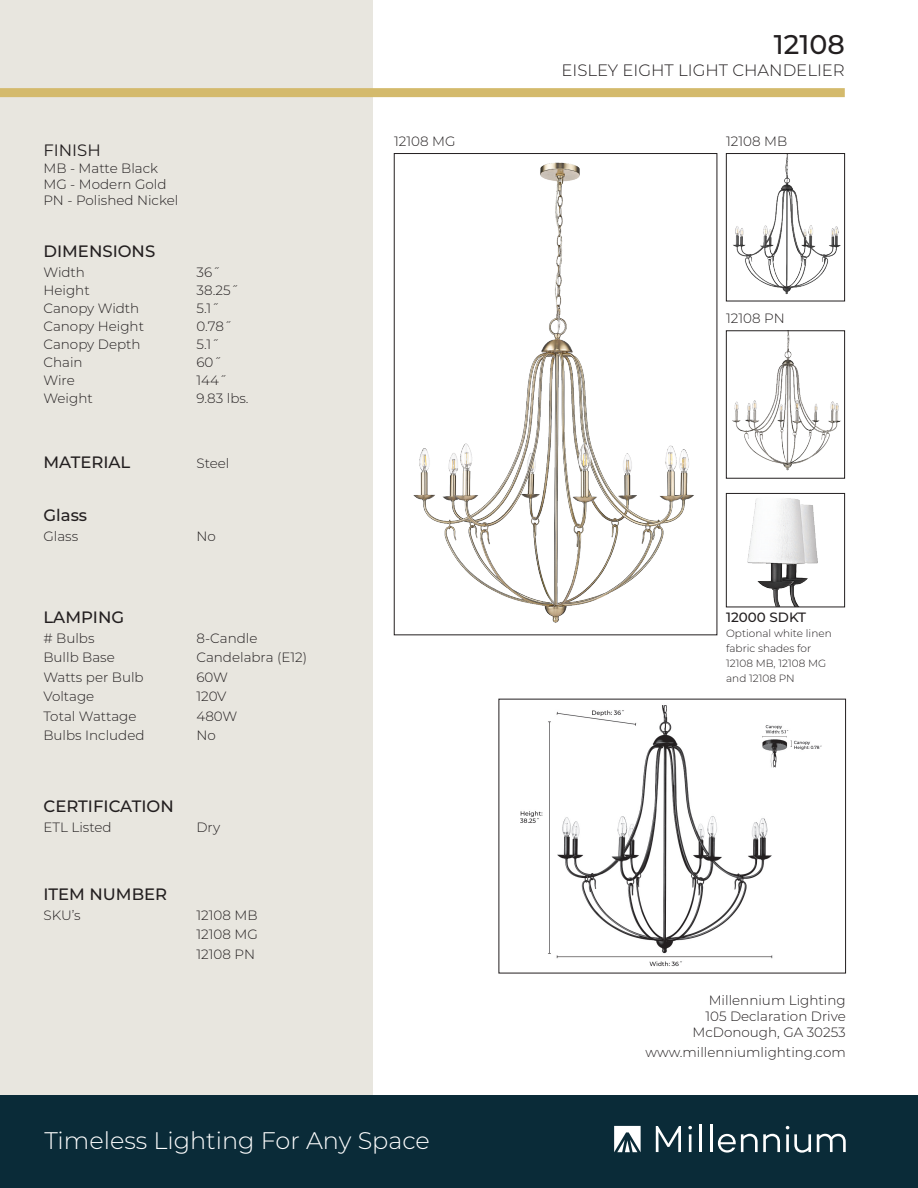
<style>
.page{position:relative;width:918px;height:1188px;background:#fff}
.page>*{position:absolute;margin:0;border:0;box-sizing:border-box;transform-origin:0 0}
.t1{font:500 27px "Montserrat";color:#231f20}
.t2{font:300 24px "Montserrat";color:#fff}
.t3{font:500 16.5px "Montserrat";color:#231f20}
.t4{font:300 16.5px "Montserrat";color:#231f20}
.t5{font:16.5px "Montserrat";color:#231f20}
.t6{font:300 13.5px "Montserrat";color:#231f20}
.t7{font:500 13.5px "Montserrat";color:#231f20}
.t8{font:300 10.5px/15px "Montserrat";color:#231f20}
</style>
<div class="page">
<div style="left:0;top:0;width:373px;height:1188px;background:#e8e6df"></div>
<div style="left:0;top:1095px;width:918px;height:93px;background:#0a2b38"></div>
<div style="left:0;top:88px;width:845px;height:9px;background:#d4ba6c"></div>
<svg style="left:656px;top:1126px;width:25px;height:26px"></svg>
<svg style="left:688px;top:1126px;width:4px;height:26px"></svg>
<hr style="left:699px;top:1125px;width:3px;height:27px;background:#fff">
<hr style="left:710px;top:1125px;width:2px;height:27px;background:#fff">
<svg style="left:718px;top:1134px;width:62px;height:19px"></svg>
<svg style="left:786px;top:1126px;width:25px;height:27px"></svg>
<svg style="left:817px;top:1134px;width:29px;height:18px"></svg>
<svg style="left:614px;top:1126px;width:27px;height:26px"></svg>
<img style="left:413px;top:162px;width:281px;height:461px">
<div style="left:394px;top:153px;width:323px;height:482px;border:1px solid #231f20"></div>
<img style="left:733px;top:155px;width:108px;height:140px">
<div style="left:726px;top:153px;width:119px;height:148px;border:1px solid #231f20"></div>
<img style="left:732px;top:333px;width:109px;height:138px">
<div style="left:726px;top:331px;width:119px;height:147px;border:1px solid #231f20"></div>
<img style="left:747px;top:498px;width:71px;height:107px">
<div style="left:726px;top:493px;width:119px;height:114px;border:1px solid #231f20"></div>
<img style="left:520px;top:705px;width:302px;height:261px">
<p class="t5" style="left:43px;top:139px;width:59px">FINISH</p>
<p class="t6" style="left:43px;top:159px;width:116px">MB - Matte Black</p>
<p class="t6" style="left:43px;top:175px;width:125px">MG - Modern Gold</p>
<p class="t6" style="left:43px;top:191px;width:136px">PN - Polished Nickel</p>
<p class="t3" style="left:43px;top:240px;width:113px">DIMENSIONS</p>
<p class="t6" style="left:43px;top:263px;width:43px">Width</p>
<p class="t6" style="left:196px;top:263px;width:25px">36˝</p>
<p class="t6" style="left:43px;top:281px;width:48px">Height</p>
<p class="t6" style="left:196px;top:281px;width:44px">38.25˝</p>
<p class="t6" style="left:43px;top:299px;width:97px">Canopy Width</p>
<p class="t6" style="left:196px;top:299px;width:24px">5.1˝</p>
<p class="t6" style="left:43px;top:317px;width:102px">Canopy Height</p>
<p class="t6" style="left:196px;top:317px;width:37px">0.78˝</p>
<p class="t6" style="left:43px;top:335px;width:99px">Canopy Depth</p>
<p class="t6" style="left:196px;top:335px;width:24px">5.1˝</p>
<p class="t6" style="left:43px;top:353px;width:41px">Chain</p>
<p class="t6" style="left:196px;top:353px;width:27px">60˝</p>
<p class="t6" style="left:43px;top:371px;width:33px">Wire</p>
<p class="t6" style="left:196px;top:371px;width:32px">144˝</p>
<p class="t6" style="left:43px;top:389px;width:51px">Weight</p>
<p class="t6" style="left:196px;top:389px;width:54px">9.83 lbs.</p>
<p class="t3" style="left:43px;top:451px;width:88px">MATERIAL</p>
<p class="t6" style="left:196px;top:454px;width:34px">Steel</p>
<p class="t3" style="left:43px;top:504px;width:45px">Glass</p>
<p class="t6" style="left:43px;top:527px;width:36px">Glass</p>
<p class="t6" style="left:196px;top:527px;width:21px">No</p>
<p class="t3" style="left:43px;top:606px;width:82px">LAMPING</p>
<p class="t6" style="left:43px;top:629px;width:53px"># Bulbs</p>
<p class="t6" style="left:196px;top:629px;width:63px">8-Candle</p>
<p class="t6" style="left:43px;top:648px;width:73px">Bullb Base</p>
<p class="t6" style="left:196px;top:648px;width:112px">Candelabra (E12)</p>
<p class="t6" style="left:43px;top:668px;width:102px">Watts per Bulb</p>
<p class="t6" style="left:196px;top:668px;width:33px">60W</p>
<p class="t6" style="left:43px;top:687px;width:52px">Voltage</p>
<p class="t6" style="left:196px;top:687px;width:32px">120V</p>
<p class="t6" style="left:43px;top:707px;width:95px">Total Wattage</p>
<p class="t6" style="left:196px;top:707px;width:42px">480W</p>
<p class="t6" style="left:43px;top:726px;width:103px">Bulbs Included</p>
<p class="t6" style="left:196px;top:726px;width:21px">No</p>
<p class="t3" style="left:43px;top:795px;width:132px">CERTIFICATION</p>
<p class="t6" style="left:43px;top:818px;width:70px">ETL Listed</p>
<p class="t6" style="left:196px;top:818px;width:25px">Dry</p>
<p class="t3" style="left:43px;top:883px;width:125px">ITEM NUMBER</p>
<p class="t6" style="left:43px;top:906px;width:39px">SKU’s</p>
<p class="t6" style="left:196px;top:906px;width:63px">12108 MB</p>
<p class="t6" style="left:196px;top:925px;width:63px">12108 MG</p>
<p class="t6" style="left:196px;top:945px;width:60px">12108 PN</p>
<p class="t1" style="left:774px;top:25px;width:72px">12108</p>
<p class="t4" style="left:561px;top:59px;width:285px">EISLEY EIGHT LIGHT CHANDELIER</p>
<p class="t6" style="left:394px;top:132px;width:63px">12108 MG</p>
<p class="t6" style="left:726px;top:132px;width:63px">12108 MB</p>
<p class="t6" style="left:726px;top:309px;width:60px">12108 PN</p>
<p class="t7" style="left:726px;top:608px;width:81px">12000 SDKT</p>
<p class="t8" style="left:726px;top:626px;width:107px">Optional white linen fabric shades for</p>
<p class="t8" style="left:726px;top:656px;width:102px">12108 MB, 12108 MG and 12108 PN</p>
<p class="t6" style="left:709px;top:991px;width:139px">Millennium Lighting</p>
<p class="t6" style="left:705px;top:1007px;width:142px">105 Declaration Drive</p>
<p class="t6" style="left:692px;top:1023px;width:155px">McDonough, GA 30253</p>
<p class="t6" style="left:645px;top:1043px;width:202px">www.millenniumlighting.com</p>
<p class="t2" style="left:44px;top:1124px;width:387px">Timeless Lighting For Any Space</p>
</div>
